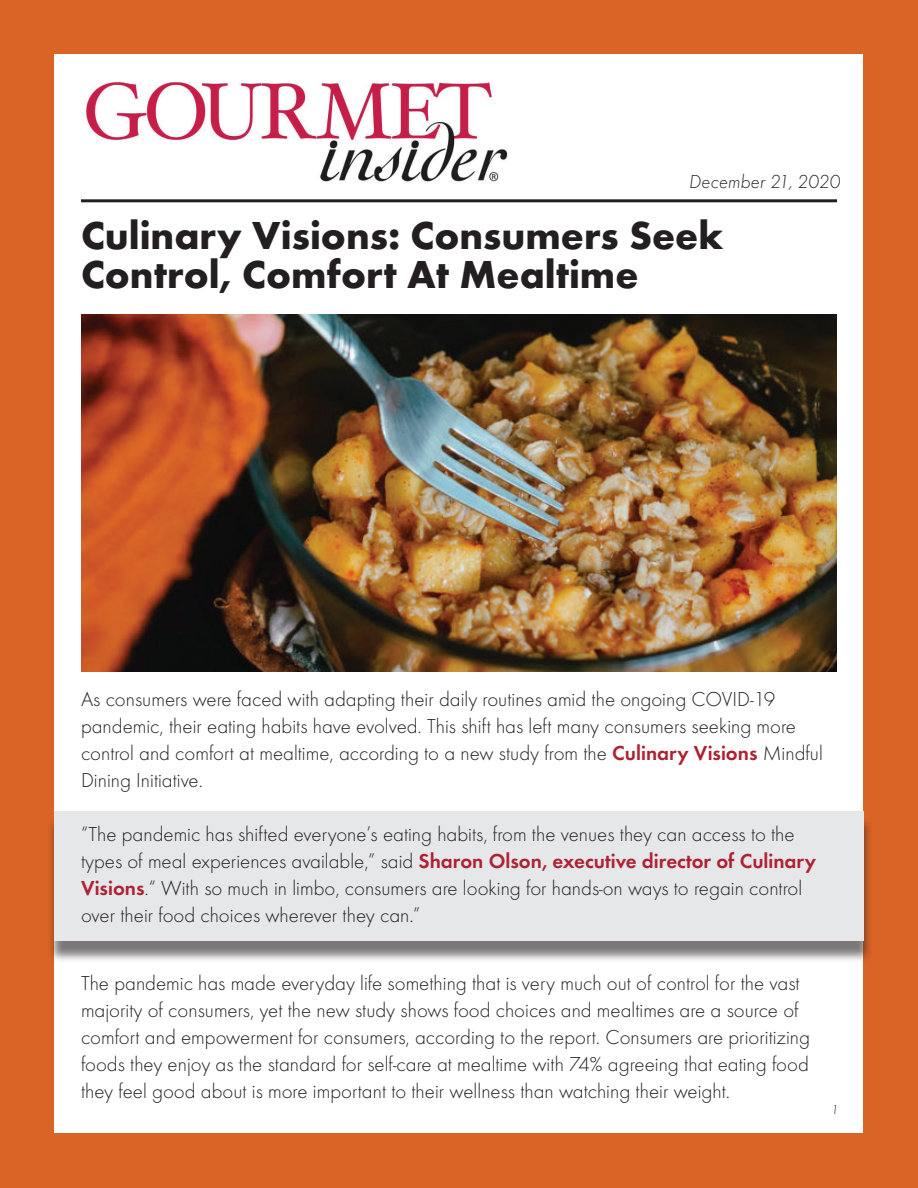
<style>
.page{position:relative;width:918px;height:1188px;background:#da6326}
.page>*{position:absolute;margin:0;border:0;box-sizing:border-box;transform-origin:0 0}
.t1{font:700 40.5px/39px "Futura T";color:#231f20}
.t2{font:300 21px/27px "Futura T";color:#231f20}
.t3{font:italic 300 19.5px "Futura T";color:#231f20}
.t4{font:italic 300 13.5px "Futura T";color:#231f20}
.s1{font-weight:600;color:#ae2133}
</style>
<div class="page">
<div style="left:55px;top:55px;width:808px;height:1078px;background:#fff"></div>
<div style="left:47px;top:817px;width:827px;height:146px;background:#231f20;opacity:.6"></div>
<div style="left:54px;top:812px;width:810px;height:129px;background:#e6e7e9"></div>
<hr style="left:81px;top:199px;width:756px;height:3px;background:#231f20">
<img style="left:86px;top:82px;width:422px;height:100px">
<img style="left:81px;top:314px;width:756px;height:358px">
<p class="t3" style="left:689px;top:170px;width:153px">December 21, 2020</p>
<h1 class="t1" style="left:81px;top:216px;width:644px">Culinary Visions: Consumers Seek<br>Control, Comfort At Mealtime</h1>
<p class="t2" style="left:81px;top:686px;width:743px">As consumers were faced with adapting their daily routines amid the ongoing COVID-19 pandemic, their eating habits have evolved. This shift has left many consumers seeking more control and comfort at mealtime, according to a new study from the <span class="s1">Culinary Visions</span> Mindful Dining Initiative.</p>
<p class="t2" style="left:81px;top:820px;width:737px">“The pandemic has shifted everyone’s eating habits, from the venues they can access to the types of meal experiences available,” said <span class="s1">Sharon Olson, executive director of Culinary Visions</span>.“ With so much in limbo, consumers are looking for hands-on ways to regain control over their food choices wherever they can.”</p>
<p class="t2" style="left:81px;top:969px;width:731px">The pandemic has made everyday life something that is very much out of control for the vast majority of consumers, yet the new study shows food choices and mealtimes are a source of comfort and empowerment for consumers, according to the report. Consumers are prioritizing foods they enjoy as the standard for self-care at mealtime with 74% agreeing that eating food they feel good about is more important to their wellness than watching their weight.</p>
<p class="t4" style="left:831px;top:1102px;width:9px">1</p>
</div>
